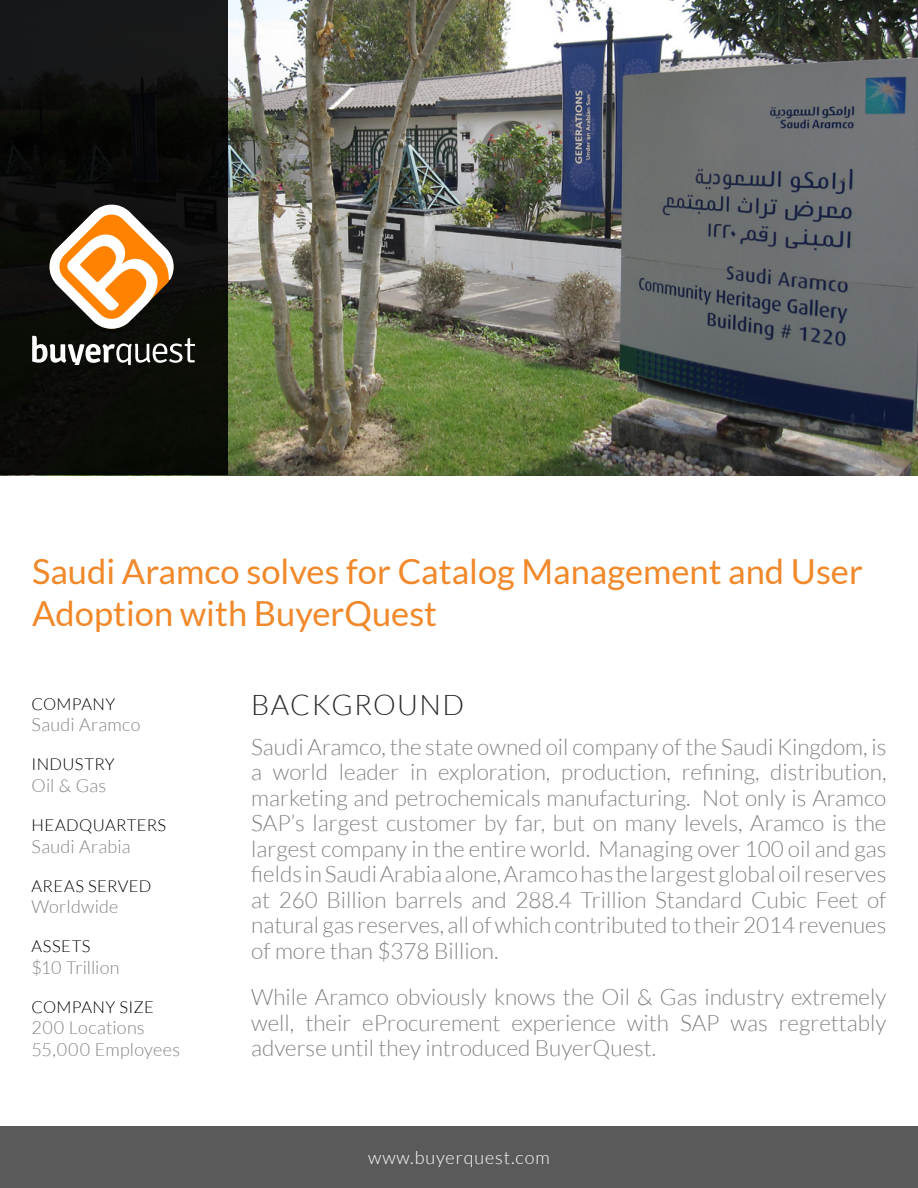
<style>
.page{position:relative;width:918px;height:1188px;background:#fff}
.page>*{position:absolute;margin:0;border:0;box-sizing:border-box;transform-origin:0 0}
.t1{font:34.5px/41.4px "Lato";color:#f1882a}
.t2{font:300 28.5px "Lato";letter-spacing:.05em;color:#292829}
.t3{font:300 22.5px/25.5px "Lato";color:#858484;text-align:justify}
.t4{font:300 18px/21.6px "Lato";letter-spacing:.015em;color:#858484}
.t5{font:300 18px "Lato";letter-spacing:.05em;color:#fff}
.t6{font:300 18px "Lato";letter-spacing:-.005em;color:#858484}
.t7{font:300 16.5px "Lato";letter-spacing:.025em;color:#000}
</style>
<div class="page">
<div style="left:0;top:1126px;width:918px;height:62px;background:#5a5a5a"></div>
<img style="left:227px;top:0;width:691px;height:475px">
<div style="left:0;top:0;width:227px;height:475px;background:linear-gradient(to right,#0d0e0c,#0d0f0c)"></div>
<svg style="left:32px;top:202px;width:163px;height:163px"></svg>
<h1 class="t1" style="left:32px;top:551px;width:832px">Saudi Aramco solves for Catalog Management and User<br>Adoption with BuyerQuest</h1>
<p class="t7" style="left:32px;top:695px;width:86px">COMPANY</p>
<p class="t4" style="left:31px;top:714px;width:110px">Saudi Aramco</p>
<p class="t7" style="left:32px;top:756px;width:85px">INDUSTRY</p>
<p class="t4" style="left:32px;top:775px;width:76px">Oil &amp; Gas</p>
<p class="t7" style="left:32px;top:816px;width:136px">HEADQUARTERS</p>
<p class="t4" style="left:32px;top:835px;width:100px">Saudi Arabia</p>
<p class="t7" style="left:32px;top:877px;width:121px">AREAS SERVED</p>
<p class="t4" style="left:31px;top:896px;width:89px">Worldwide</p>
<p class="t7" style="left:32px;top:938px;width:60px">ASSETS</p>
<p class="t6" style="left:31px;top:958px;width:90px">$10 Trillion</p>
<p class="t7" style="left:32px;top:998px;width:124px">COMPANY SIZE</p>
<p class="t4" style="left:32px;top:1017px;width:150px">200 Locations<br>55,000 Employees</p>
<p class="t2" style="left:251px;top:690px;width:214px">BACKGROUND</p>
<p class="t3" style="left:251px;top:734px;width:637px">Saudi Aramco, the state owned oil company of the Saudi Kingdom, is a world leader in exploration, production, refining, distribution, marketing and petrochemicals manufacturing. Not only is Aramco SAP’s largest customer by far, but on many levels, Aramco is the largest company in the entire world. Managing over 100 oil and gas fields in Saudi Arabia alone, Aramco has the largest global oil reserves at 260 Billion barrels and 288.4 Trillion Standard Cubic Feet of natural gas reserves, all of which contributed to their 2014 revenues of more than $378 Billion.</p>
<p class="t3" style="left:251px;top:984px;width:637px">While Aramco obviously knows the Oil &amp; Gas industry extremely well, their eProcurement experience with SAP was regrettably adverse until they introduced BuyerQuest.</p>
<p class="t5" style="left:368px;top:1148px;width:183px">www.buyerquest.com</p>
</div>
